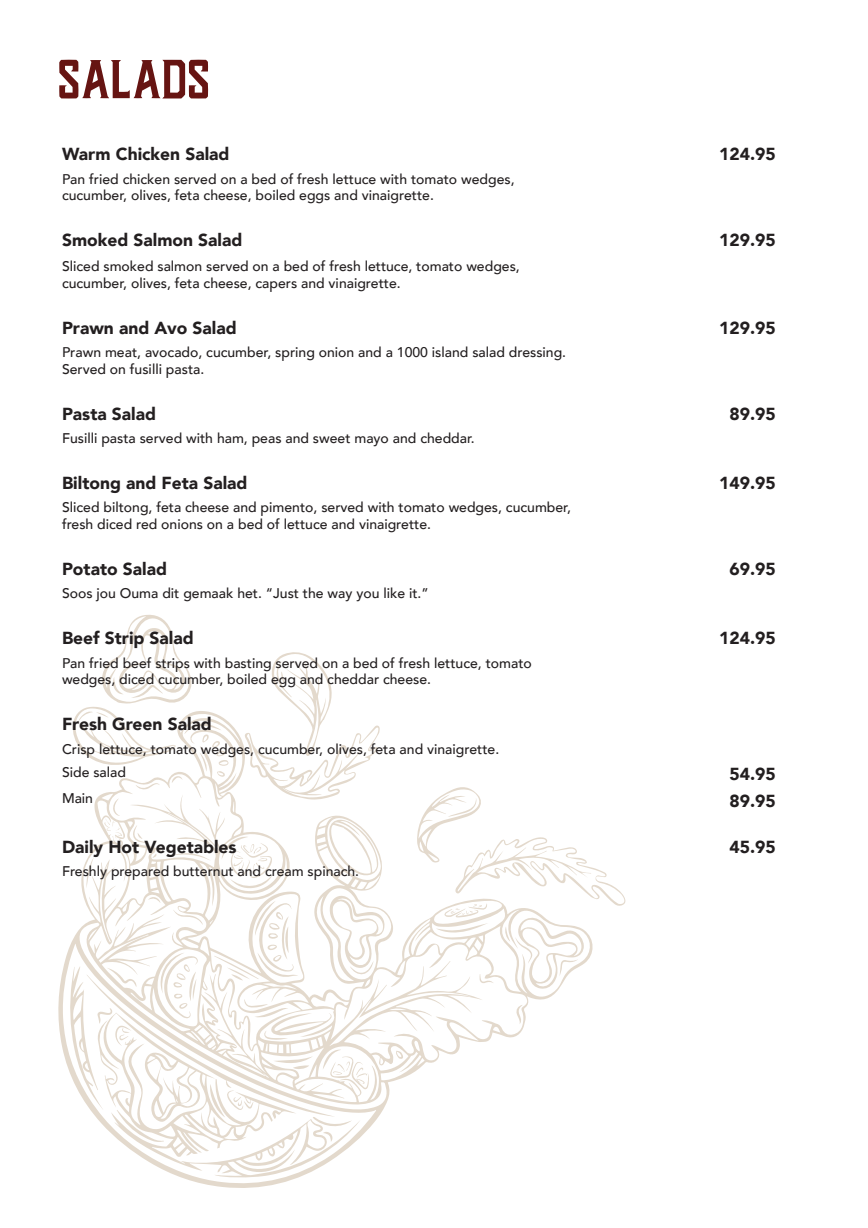
<style>
.page{position:relative;width:868px;height:1228px;background:#fff}
.page>*{position:absolute;margin:0;border:0;box-sizing:border-box;transform-origin:0 0}
.Headings{font:54.53px "Shadow Hill";color:#661412}
.food_title{font:900 17.39px "Avenir";color:#231f20}
.body_text{font:500 14px/16.8px "Avenir";color:#231f20}
</style>
<div class="page">
<svg style="left:58px;top:912px;width:501px;height:276px"></svg>
<svg style="left:97px;top:1142px;width:264px;height:37px"></svg>
<svg style="left:515px;top:1005px;width:8px;height:19px"></svg>
<svg style="left:396px;top:1051px;width:7px;height:8px"></svg>
<svg style="left:417px;top:787px;width:209px;height:202px"></svg>
<svg style="left:69px;top:614px;width:317px;height:528px"></svg>
<p class="Headings" style="left:57px;top:53px;width:154px">SALADS</p>
<p class="food_title" style="left:62px;top:139px;width:169px">Warm Chicken Salad</p>
<p class="food_title" style="left:719px;top:139px;width:58px">124.95</p>
<p class="body_text" style="left:62px;top:169px;width:454px">Pan fried chicken served on a bed of fresh lettuce with tomato wedges, cucumber, olives, feta cheese, boiled eggs and vinaigrette.</p>
<p class="food_title" style="left:62px;top:225px;width:182px">Smoked Salmon Salad</p>
<p class="food_title" style="left:719px;top:225px;width:58px">129.95</p>
<p class="body_text" style="left:62px;top:257px;width:459px">Sliced smoked salmon served on a bed of fresh lettuce, tomato wedges, cucumber, olives, feta cheese, capers and vinaigrette.</p>
<p class="food_title" style="left:62px;top:313px;width:176px">Prawn and Avo Salad</p>
<p class="food_title" style="left:719px;top:313px;width:58px">129.95</p>
<p class="body_text" style="left:62px;top:343px;width:506px">Prawn meat, avocado, cucumber, spring onion and a 1000 island salad dressing.<br>Served on fusilli pasta.</p>
<p class="food_title" style="left:62px;top:399px;width:96px">Pasta Salad</p>
<p class="food_title" style="left:730px;top:399px;width:48px">89.95</p>
<p class="body_text" style="left:62px;top:429px;width:414px">Fusilli pasta served with ham, peas and sweet mayo and cheddar.</p>
<p class="food_title" style="left:62px;top:468px;width:187px">Biltong and Feta Salad</p>
<p class="food_title" style="left:719px;top:468px;width:58px">149.95</p>
<p class="body_text" style="left:62px;top:498px;width:511px">Sliced biltong, feta cheese and pimento, served with tomato wedges, cucumber, fresh diced red onions on a bed of lettuce and vinaigrette.</p>
<p class="food_title" style="left:62px;top:554px;width:107px">Potato Salad</p>
<p class="food_title" style="left:730px;top:554px;width:48px">69.95</p>
<p class="body_text" style="left:62px;top:584px;width:368px">Soos jou Ouma dit gemaak het. “Just the way you like it.”</p>
<p class="food_title" style="left:62px;top:623px;width:133px">Beef Strip Salad</p>
<p class="food_title" style="left:719px;top:623px;width:58px">124.95</p>
<p class="body_text" style="left:62px;top:653px;width:471px">Pan fried beef strips with basting served on a bed of fresh lettuce, tomato wedges, diced cucumber, boiled egg and cheddar cheese.</p>
<p class="food_title" style="left:62px;top:709px;width:151px">Fresh Green Salad</p>
<p class="body_text" style="left:62px;top:739px;width:439px">Crisp lettuce, tomato wedges, cucumber, olives, feta and vinaigrette.</p>
<p class="body_text" style="left:62px;top:763px;width:66px">Side salad</p>
<p class="food_title" style="left:730px;top:759px;width:48px">54.95</p>
<p class="body_text" style="left:62px;top:789px;width:33px">Main</p>
<p class="food_title" style="left:730px;top:786px;width:48px">89.95</p>
<p class="food_title" style="left:62px;top:832px;width:176px">Daily Hot Vegetables</p>
<p class="food_title" style="left:730px;top:832px;width:48px">45.95</p>
<p class="body_text" style="left:62px;top:862px;width:299px">Freshly prepared butternut and cream spinach.</p>
</div>
